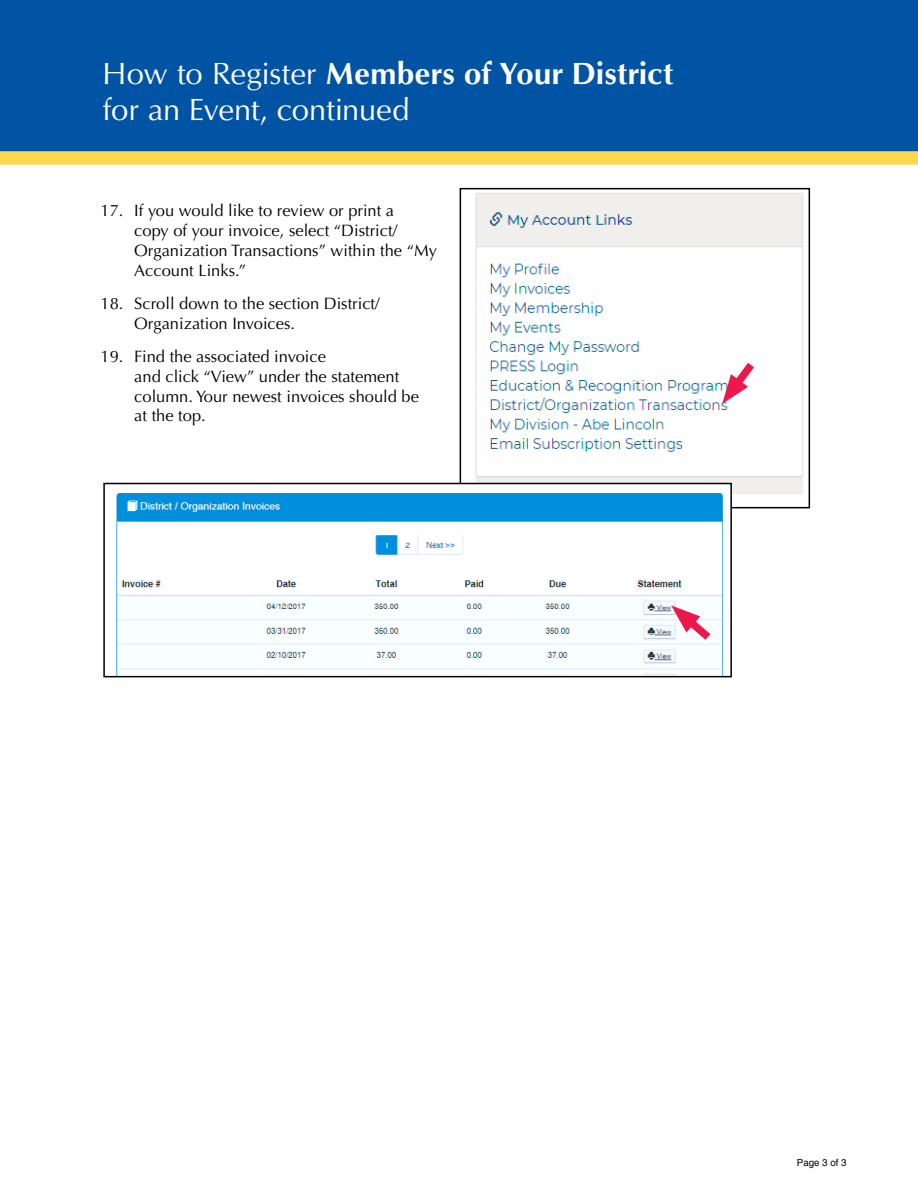
<style>
.page{position:relative;width:918px;height:1188px;background:#fff}
.page>*{position:absolute;margin:0;border:0;box-sizing:border-box;transform-origin:0 0}
.t1{font:31.5px/36px "Optimum Roman DTC";letter-spacing:-.01em;color:#fff}
.t2{font:16.5px/19.8px "Optima LT Pro";color:#000}
.t3{font:9.75px "Helvetica";color:#000}
.s1{font-family:"Optimum Bold DTC"}
</style>
<div class="page">
<svg style="left:0;top:0;width:918px;height:165px;background:#155f9c"></svg>
<img style="left:463px;top:193px;width:340px;height:301px">
<div style="left:460px;top:188px;width:350px;height:320px;border:2px solid #000"></div>
<div style="left:724px;top:300px;width:74px;height:82px;background:#fff"></div>
<div style="left:729px;top:395px;width:56px;height:63px;background:#fff"></div>
<div style="left:729px;top:379px;width:44px;height:20px;background:#fff"></div>
<svg style="left:722px;top:355px;width:32px;height:49px"></svg>
<img style="left:116px;top:486px;width:613px;height:188px">
<div style="left:103px;top:483px;width:629px;height:194px;border:2px solid #000"></div>
<svg style="left:671px;top:605px;width:48px;height:43px"></svg>
<p class="t1" style="left:103px;top:55px;width:572px">How to Register <span class="s1">Members of Your District </span>for an Event, continued</p>
<p class="t2" style="left:134px;top:201px;width:304px;text-indent:-34px">17. If you would like to review or print a<br>copy of your invoice, select “District/ Organization Transactions” within the “My Account Links.”</p>
<p class="t2" style="left:134px;top:293px;width:247px;text-indent:-34px">18. Scroll down to the section District/<br>Organization Invoices.</p>
<p class="t2" style="left:134px;top:347px;width:286px;text-indent:-34px">19. Find the associated invoice<br>and click “View” under the statement column. Your newest invoices should be at the top.</p>
<p class="t3" style="left:797px;top:1156px;width:51px">Page 3 of 3</p>
</div>
